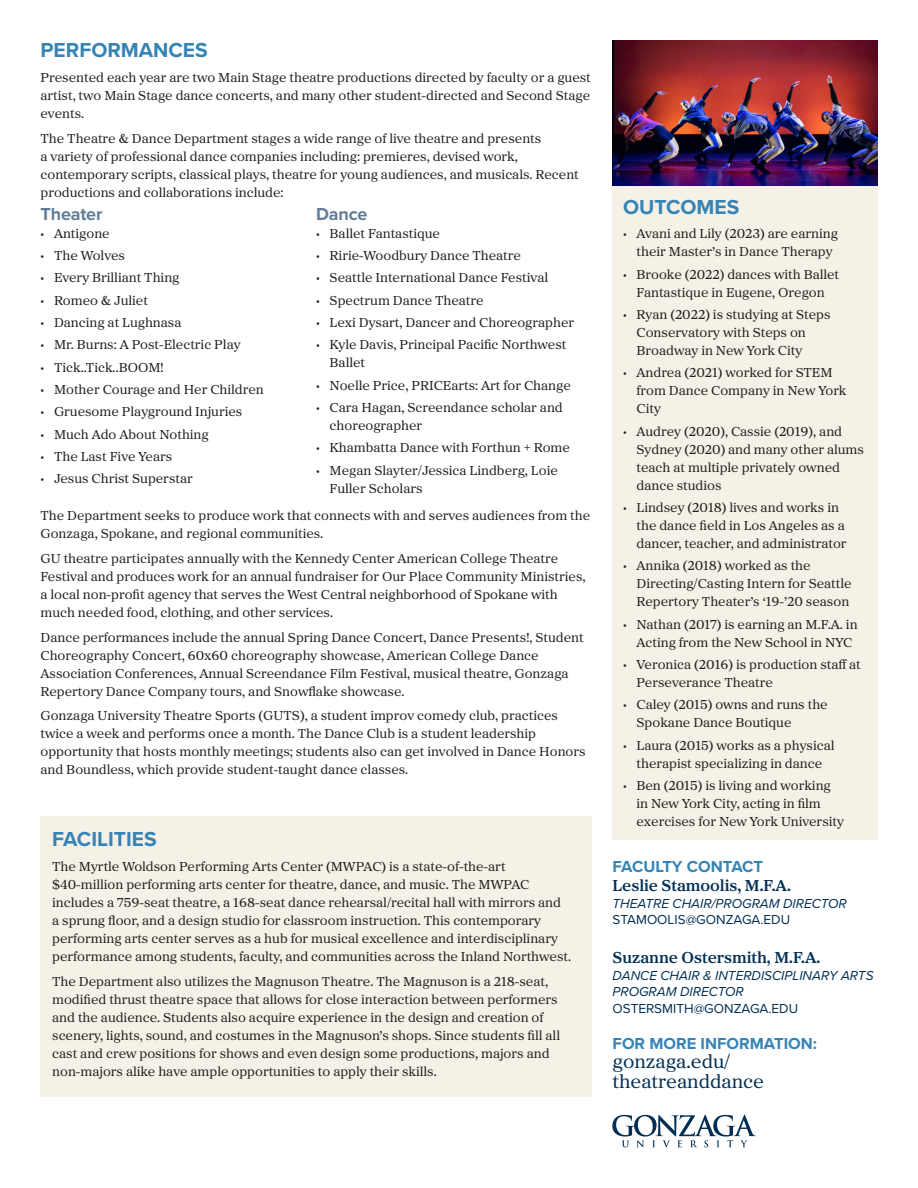
<style>
.page{position:relative;width:918px;height:1188px;background:#fff}
.page>*{position:absolute;margin:0;border:0;box-sizing:border-box;transform-origin:0 0}
.Subhead{font:700 21px "Proxima Nova";color:#3684b6}
.Web_address{font:19.5px/19.5px "Proxima Sera";color:#002e54}
.Subhead_2{font:700 18px "Proxima Nova";letter-spacing:-.01em;color:#617d97}
.Contact_name{font:600 16.5px "Proxima Sera";color:#002e54}
.Contact_header{font:700 16.5px "Proxima Nova";color:#3684b6}
.Body_text_2023{font:13.5px/18px "Proxima Sera";color:#231f20}
.Contact_title{font:italic 13.5px/16.5px "Proxima Nova";color:#002e54}
.email{font:13.5px "Proxima Nova";color:#002e54}
</style>
<div class="page">
<div style="left:612px;top:41px;width:266px;height:798px;background:#f5f1e7"></div>
<div style="left:40px;top:816px;width:552px;height:280px;background:#f5f1e7"></div>
<svg style="left:612px;top:1115px;width:144px;height:32px"></svg>
<img style="left:612px;top:40px;width:266px;height:146px">
<p class="Subhead" style="left:40px;top:34px;width:169px">PERFORMANCES</p>
<p class="Body_text_2023" style="left:40px;top:68px;width:552px;text-align:justify">Presented each year are two Main Stage theatre productions directed by faculty or a guest artist, two Main Stage dance concerts, and many other student-directed and Second Stage events.</p>
<p class="Body_text_2023" style="left:40px;top:128px;width:540px">The Theatre &amp; Dance Department stages a wide range of live theatre and presents<br>a variety of professional dance companies including: premieres, devised work, contemporary scripts, classical plays, theatre for young audiences, and musicals. Recent productions and collaborations include:</p>
<p class="Subhead_2" style="left:40px;top:200px;width:64px">Theater</p>
<p class="Body_text_2023" style="left:40px;top:223px;width:71px">• Antigone</p>
<p class="Body_text_2023" style="left:40px;top:246px;width:86px">• The Wolves</p>
<p class="Body_text_2023" style="left:40px;top:268px;width:141px">• Every Brilliant Thing</p>
<p class="Body_text_2023" style="left:40px;top:290px;width:109px">• Romeo &amp; Juliet</p>
<p class="Body_text_2023" style="left:40px;top:313px;width:143px">• Dancing at Lughnasa</p>
<p class="Body_text_2023" style="left:40px;top:335px;width:202px">• Mr. Burns: A Post-Electric Play</p>
<p class="Body_text_2023" style="left:40px;top:357px;width:125px">• Tick..Tick..BOOM!</p>
<p class="Body_text_2023" style="left:40px;top:380px;width:225px">• Mother Courage and Her Children</p>
<p class="Body_text_2023" style="left:40px;top:402px;width:203px">• Gruesome Playground Injuries</p>
<p class="Body_text_2023" style="left:40px;top:424px;width:170px">• Much Ado About Nothing</p>
<p class="Body_text_2023" style="left:40px;top:447px;width:133px">• The Last Five Years</p>
<p class="Body_text_2023" style="left:40px;top:469px;width:154px">• Jesus Christ Superstar</p>
<p class="Subhead_2" style="left:316px;top:200px;width:53px">Dance</p>
<p class="Body_text_2023" style="left:316px;top:223px;width:125px">• Ballet Fantastique</p>
<p class="Body_text_2023" style="left:316px;top:246px;width:206px">• Ririe-Woodbury Dance Theatre</p>
<p class="Body_text_2023" style="left:316px;top:268px;width:234px">• Seattle International Dance Festival</p>
<p class="Body_text_2023" style="left:316px;top:290px;width:169px">• Spectrum Dance Theatre</p>
<p class="Body_text_2023" style="left:316px;top:313px;width:260px">• Lexi Dysart, Dancer and Choreographer</p>
<p class="Body_text_2023" style="left:330px;top:335px;width:238px;text-indent:-14px">• Kyle Davis, Principal Pacific Northwest<br>Ballet</p>
<p class="Body_text_2023" style="left:316px;top:375px;width:256px">• Noelle Price, PRICEarts: Art for Change</p>
<p class="Body_text_2023" style="left:330px;top:398px;width:235px;text-indent:-14px">• Cara Hagan, Screendance scholar and choreographer</p>
<p class="Body_text_2023" style="left:316px;top:438px;width:255px">• Khambatta Dance with Forthun + Rome</p>
<p class="Body_text_2023" style="left:330px;top:460px;width:230px;text-indent:-14px">• Megan Slayter/Jessica Lindberg, Loie<br>Fuller Scholars</p>
<p class="Body_text_2023" style="left:40px;top:506px;width:551px">The Department seeks to produce work that connects with and serves audiences from the<br>Gonzaga, Spokane, and regional communities.</p>
<p class="Body_text_2023" style="left:40px;top:549px;width:547px">GU theatre participates annually with the Kennedy Center American College Theatre Festival and produces work for an annual fundraiser for Our Place Community Ministries, a local non-profit agency that serves the West Central neighborhood of Spokane with much needed food, clothing, and other services.</p>
<p class="Body_text_2023" style="left:40px;top:628px;width:545px">Dance performances include the annual Spring Dance Concert, Dance Presents!, Student Choreography Concert, 60x60 choreography showcase, American College Dance Association Conferences, Annual Screendance Film Festival, musical theatre, Gonzaga Repertory Dance Company tours, and Snowflake showcase.</p>
<p class="Body_text_2023" style="left:40px;top:706px;width:547px">Gonzaga University Theatre Sports (GUTS), a student improv comedy club, practices twice a week and performs once a month. The Dance Club is a student leadership opportunity that hosts monthly meetings; students also can get involved in Dance Honors and Boundless, which provide student-taught dance classes.</p>
<p class="Subhead" style="left:52px;top:824px;width:106px">FACILITIES</p>
<p class="Body_text_2023" style="left:52px;top:857px;width:520px">The Myrtle Woldson Performing Arts Center (MWPAC) is a state-of-the-art $40-million performing arts center for theatre, dance, and music. The MWPAC includes a 759-seat theatre, a 168-seat dance rehearsal/recital hall with mirrors and a sprung floor, and a design studio for classroom instruction. This contemporary performing arts center serves as a hub for musical excellence and interdisciplinary performance among students, faculty, and communities across the Inland Northwest.</p>
<p class="Body_text_2023" style="left:52px;top:972px;width:509px">The Department also utilizes the Magnuson Theatre. The Magnuson is a 218-seat, modified thrust theatre space that allows for close interaction between performers and the audience. Students also acquire experience in the design and creation of scenery, lights, sound, and costumes in the Magnuson’s shops. Since students fill all cast and crew positions for shows and even design some productions, majors and non-majors alike have ample opportunities to apply their skills.</p>
<p class="Subhead" style="left:623px;top:191px;width:118px">OUTCOMES</p>
<p class="Body_text_2023" style="left:637px;top:224px;width:203px;text-indent:-14px">• Avani and Lily (2023) are earning their Master’s in Dance Therapy</p>
<p class="Body_text_2023" style="left:623px;top:265px;width:218px;text-align:center">• Brooke (2022) dances with Ballet<br>Fantastique in Eugene, Oregon</p>
<p class="Body_text_2023" style="left:637px;top:305px;width:195px;text-indent:-14px">• Ryan (2022) is studying at Steps<br>Conservatory with Steps on<br>Broadway in New York City</p>
<p class="Body_text_2023" style="left:637px;top:363px;width:212px;text-indent:-14px">• Andrea (2021) worked for STEM from Dance Company in New York<br>City</p>
<p class="Body_text_2023" style="left:637px;top:421px;width:229px;text-indent:-14px">• Audrey (2020), Cassie (2019), and<br>Sydney (2020) and many other alums teach at multiple privately owned dance studios</p>
<p class="Body_text_2023" style="left:637px;top:498px;width:212px;text-indent:-14px">• Lindsey (2018) lives and works in the dance field in Los Angeles as a dancer, teacher, and administrator</p>
<p class="Body_text_2023" style="left:637px;top:556px;width:217px;text-indent:-14px">• Annika (2018) worked as the<br>Directing/Casting Intern for Seattle<br>Repertory Theater’s ‘19-’20 season</p>
<p class="Body_text_2023" style="left:637px;top:614px;width:223px;text-indent:-14px">• Nathan (2017) is earning an M.F.A. in<br>Acting from the New School in NYC</p>
<p class="Body_text_2023" style="left:637px;top:655px;width:226px;text-indent:-14px">• Veronica (2016) is production staff at<br>Perseverance Theatre</p>
<p class="Body_text_2023" style="left:637px;top:695px;width:193px;text-indent:-14px">• Caley (2015) owns and runs the<br>Spokane Dance Boutique</p>
<p class="Body_text_2023" style="left:623px;top:735px;width:213px;text-align:center">• Laura (2015) works as a physical therapist specializing in dance</p>
<p class="Body_text_2023" style="left:637px;top:776px;width:209px;text-indent:-14px">• Ben (2015) is living and working in New York City, acting in film exercises for New York University</p>
<p class="Contact_header" style="left:613px;top:854px;width:152px">FACULTY CONTACT</p>
<p class="Contact_name" style="left:613px;top:872px;width:180px">Leslie Stamoolis, M.F.A.</p>
<p class="Contact_title" style="left:613px;top:894px;width:236px">THEATRE CHAIR/PROGRAM DIRECTOR</p>
<p class="email" style="left:613px;top:910px;width:179px">STAMOOLIS@GONZAGA.EDU</p>
<p class="Contact_name" style="left:613px;top:944px;width:209px">Suzanne Ostersmith, M.F.A.</p>
<p class="Contact_title" style="left:613px;top:966px;width:263px">DANCE CHAIR &amp; INTERDISCIPLINARY ARTS<br>PROGRAM DIRECTOR</p>
<p class="email" style="left:613px;top:998px;width:187px">OSTERSMITH@GONZAGA.EDU</p>
<p class="Contact_header" style="left:613px;top:1031px;width:206px">FOR MORE INFORMATION:</p>
<p class="Web_address" style="left:613px;top:1051px;width:153px">gonzaga.edu/ theatreanddance</p>
</div>
